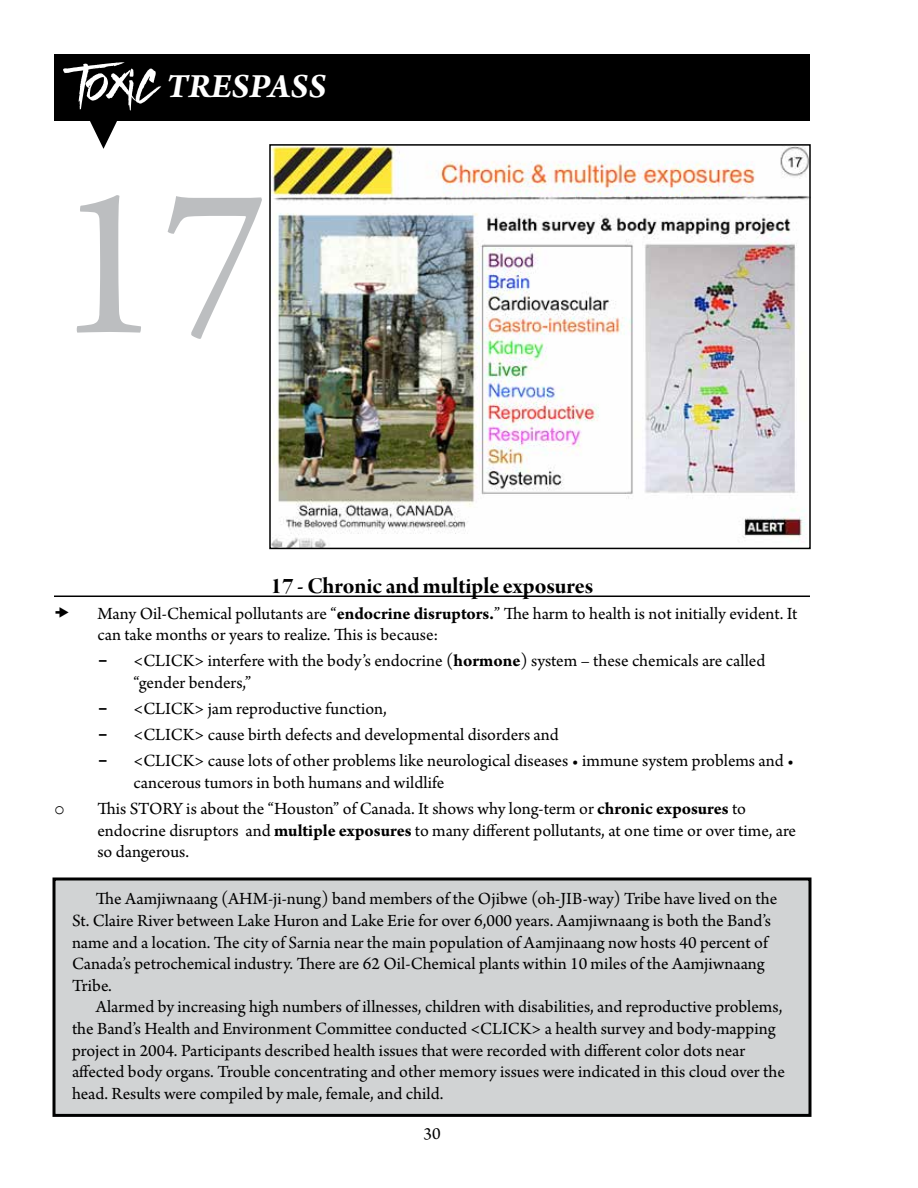
<style>
.page{position:relative;width:918px;height:1188px;background:#fff}
.page>*{position:absolute;margin:0;border:0;box-sizing:border-box;transform-origin:0 0}
.t1{font:225px "Arno Pro";color:#bcbec0}
.t2{font:italic 700 36px "Arno Pro";color:#fff}
.t3{font:24px "Arno Pro Bold Display";color:#000}
.t4{font:18px/21.6px "Arno Pro";color:#000}
.t5{font:18px "Courier New";color:#000}
.s1{font-family:"Sickamore";font-weight:400;font-style:normal;font-size:54px}
.s2{font-weight:700}
.s3{font-family:"Courier New";font-weight:700}
</style>
<div class="page">
<div style="left:54px;top:54px;width:756px;height:67px;background:#000"></div>
<svg style="left:90px;top:121px;width:27px;height:28px"></svg>
<hr style="left:54px;top:596px;width:756px;height:1px;background:#000">
<div style="left:54px;top:879px;width:756px;height:236px;background:#d1d3d4"></div>
<div style="left:52px;top:878px;width:760px;height:239px;border:3px solid #000"></div>
<img style="left:272px;top:147px;width:536px;height:399px">
<div style="left:269px;top:144px;width:542px;height:405px;border:2px solid #000"></div>
<h2 class="t2" style="left:76px;top:65px;width:251px"><span class="s1">Toxic</span> TRESPASS</h2>
<h1 class="t1" style="left:54px;top:136px;width:216px">17</h1>
<h3 class="t3" style="left:270px;top:572px;width:325px">17 - Chronic and multiple exposures</h3>
<p class="t4" style="left:98px;top:603px;width:701px">Many Oil-Chemical pollutants are “<span class="s2">endocrine disruptors.</span>” The harm to health is not initially evident. It can take months or years to realize. This is because:</p>
<p class="t4" style="left:134px;top:651px;width:633px;text-indent:-36px"><span class="s3">-</span> &lt;CLICK&gt; interfere with the body’s endocrine (<span class="s2">hormone</span>) system – these chemicals are called “gender benders,”</p>
<p class="t4" style="left:98px;top:699px;width:291px"><span class="s3">-</span> &lt;CLICK&gt; jam reproductive function,</p>
<p class="t4" style="left:98px;top:725px;width:463px"><span class="s3">-</span> &lt;CLICK&gt; cause birth defects and developmental disorders and</p>
<p class="t4" style="left:134px;top:751px;width:662px;text-indent:-36px"><span class="s3">-</span> &lt;CLICK&gt; cause lots of other problems like neurological diseases • immune system problems and • cancerous tumors in both humans and wildlife</p>
<p class="t5" style="left:54px;top:797px;width:12px">o</p>
<p class="t4" style="left:98px;top:799px;width:700px">This STORY is about the “Houston” of Canada. It shows why long-term or <span class="s2">chronic exposures</span> to endocrine disruptors and <span class="s2">multiple exposures</span> to many different pollutants, at one time or over time, are so dangerous.</p>
<p class="t4" style="left:72px;top:889px;width:707px;text-indent:24px">The Aamjiwnaang (AHM-ji-nung) band members of the Ojibwe (oh-JIB-way) Tribe have lived on the St. Claire River between Lake Huron and Lake Erie for over 6,000 years. Aamjiwnaang is both the Band’s name and a location. The city of Sarnia near the main population of Aamjinaang now hosts 40 percent of Canada’s petrochemical industry. There are 62 Oil-Chemical plants within 10 miles of the Aamjiwnaang Tribe.</p>
<p class="t4" style="left:72px;top:997px;width:715px;text-indent:24px">Alarmed by increasing high numbers of illnesses, children with disabilities, and reproductive problems, the Band’s Health and Environment Committee conducted &lt;CLICK&gt; a health survey and body-mapping project in 2004. Participants described health issues that were recorded with different color dots near affected body organs. Trouble concentrating and other memory issues were indicated in this cloud over the head. Results were compiled by male, female, and child.</p>
<p class="t4" style="left:423px;top:1123px;width:19px">30</p>
</div>
